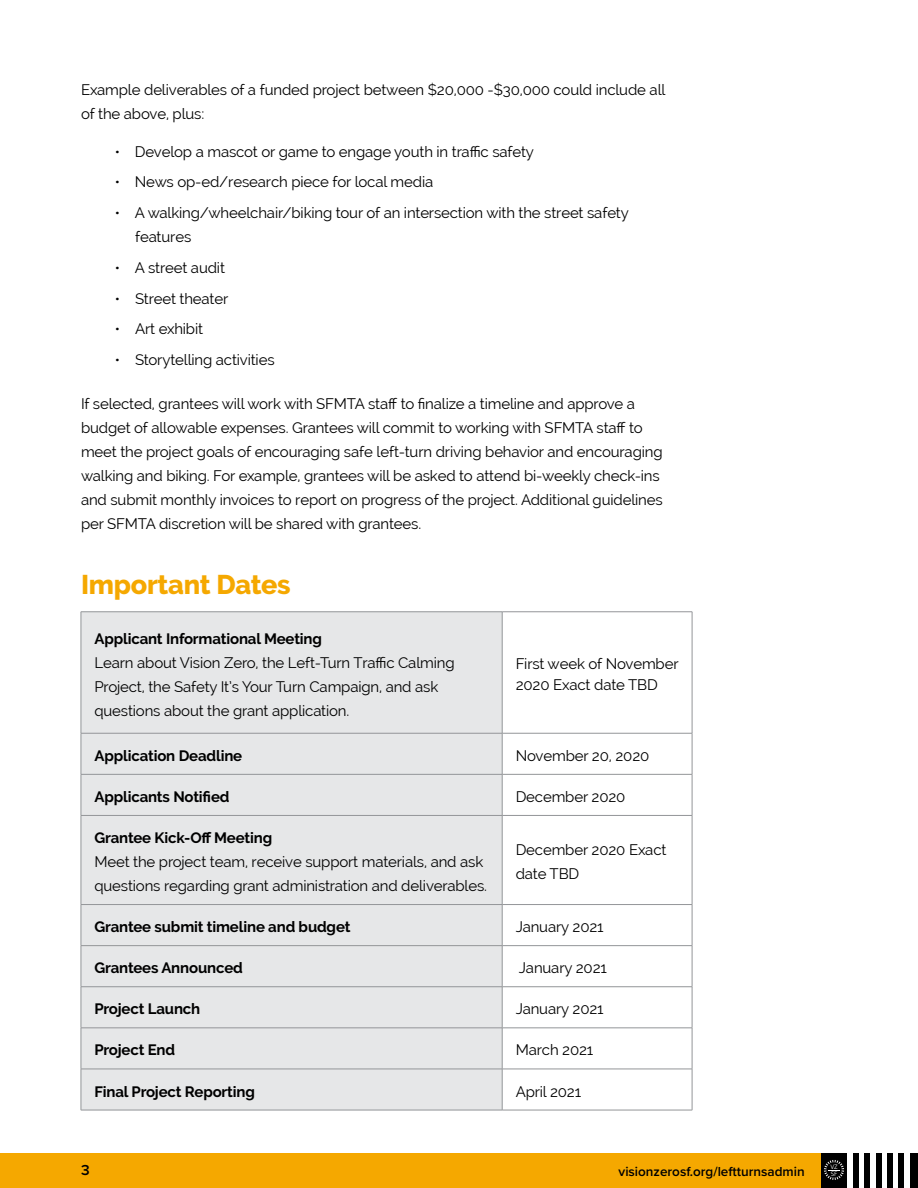
<style>
.page{position:relative;width:918px;height:1188px;background:#fff}
.page>*{position:absolute;margin:0;border:0;box-sizing:border-box;transform-origin:0 0}
.t1{font:800 27px "Raleway";letter-spacing:-.01em;color:#f5a800}
.Body{font:15px/24px "Raleway";letter-spacing:-.01em;color:#000}
.Body-2{font:700 15px "Raleway";letter-spacing:-.01em;color:#000}
.Table_Text{font:15px/21px "Raleway";letter-spacing:-.01em;color:#000}
.Table_Text-2{font:700 15px "Raleway";letter-spacing:-.01em;color:#000}
.t2{font:600 15px "Proxima Nova";color:#000}
.t3{font:600 13.5px "Proxima Nova";color:#000}
.t4{font:6.15px "Glober";color:#fff}
.s1{font-weight:700}
</style>
<div class="page">
<div style="left:0;top:1154px;width:826px;height:34px;background:#f5a800"></div>
<div style="left:822px;top:1154px;width:25px;height:34px;background:#000"></div>
<div style="left:853px;top:1154px;width:5px;height:34px;background:#000"></div>
<div style="left:864px;top:1154px;width:6px;height:34px;background:#000"></div>
<div style="left:876px;top:1154px;width:5px;height:34px;background:#000"></div>
<div style="left:887px;top:1154px;width:6px;height:34px;background:#000"></div>
<div style="left:899px;top:1154px;width:5px;height:34px;background:#000"></div>
<div style="left:910px;top:1154px;width:8px;height:34px;background:#000"></div>
<svg style="left:824px;top:1160px;width:20px;height:20px"></svg>
<div style="left:82px;top:613px;width:420px;height:497px;background:#e6e7e8"></div>
<hr style="left:81px;top:612px;width:421px;height:1px;background:#939598">
<hr style="left:81px;top:612px;width:1px;height:121px;background:#939598">
<hr style="left:502px;top:612px;width:190px;height:1px;background:#939598">
<hr style="left:502px;top:612px;width:1px;height:121px;background:#939598">
<hr style="left:692px;top:612px;width:1px;height:121px;background:#939598">
<hr style="left:81px;top:733px;width:421px;height:1px;background:#939598">
<hr style="left:81px;top:733px;width:1px;height:41px;background:#939598">
<hr style="left:502px;top:733px;width:190px;height:1px;background:#939598">
<hr style="left:502px;top:733px;width:1px;height:41px;background:#939598">
<hr style="left:692px;top:733px;width:1px;height:41px;background:#939598">
<hr style="left:81px;top:774px;width:421px;height:1px;background:#939598">
<hr style="left:81px;top:775px;width:1px;height:40px;background:#939598">
<hr style="left:502px;top:774px;width:190px;height:1px;background:#939598">
<hr style="left:502px;top:775px;width:1px;height:40px;background:#939598">
<hr style="left:692px;top:775px;width:1px;height:40px;background:#939598">
<hr style="left:81px;top:815px;width:421px;height:1px;background:#939598">
<hr style="left:81px;top:816px;width:1px;height:88px;background:#939598">
<hr style="left:502px;top:815px;width:190px;height:1px;background:#939598">
<hr style="left:502px;top:816px;width:1px;height:88px;background:#939598">
<hr style="left:692px;top:816px;width:1px;height:88px;background:#939598">
<hr style="left:81px;top:904px;width:421px;height:1px;background:#939598">
<hr style="left:81px;top:905px;width:1px;height:40px;background:#939598">
<hr style="left:502px;top:904px;width:190px;height:1px;background:#939598">
<hr style="left:502px;top:905px;width:1px;height:40px;background:#939598">
<hr style="left:692px;top:905px;width:1px;height:40px;background:#939598">
<hr style="left:81px;top:945px;width:421px;height:1px;background:#939598">
<hr style="left:81px;top:946px;width:1px;height:41px;background:#939598">
<hr style="left:502px;top:945px;width:190px;height:1px;background:#939598">
<hr style="left:502px;top:946px;width:1px;height:41px;background:#939598">
<hr style="left:692px;top:946px;width:1px;height:41px;background:#939598">
<hr style="left:81px;top:986px;width:421px;height:1px;background:#939598">
<hr style="left:81px;top:987px;width:1px;height:41px;background:#939598">
<hr style="left:502px;top:986px;width:190px;height:1px;background:#939598">
<hr style="left:502px;top:987px;width:1px;height:41px;background:#939598">
<hr style="left:692px;top:987px;width:1px;height:41px;background:#939598">
<hr style="left:81px;top:1028px;width:421px;height:1px;background:#939598">
<hr style="left:81px;top:1028px;width:1px;height:41px;background:#939598">
<hr style="left:502px;top:1028px;width:190px;height:1px;background:#939598">
<hr style="left:502px;top:1028px;width:1px;height:41px;background:#939598">
<hr style="left:692px;top:1028px;width:1px;height:41px;background:#939598">
<hr style="left:81px;top:1069px;width:421px;height:1px;background:#939598">
<hr style="left:81px;top:1069px;width:1px;height:41px;background:#939598">
<hr style="left:502px;top:1069px;width:190px;height:1px;background:#939598">
<hr style="left:502px;top:1069px;width:1px;height:41px;background:#939598">
<hr style="left:692px;top:1069px;width:1px;height:41px;background:#939598">
<hr style="left:81px;top:1110px;width:421px;height:1px;background:#939598">
<hr style="left:502px;top:1110px;width:190px;height:1px;background:#939598">
<p class="Body" style="left:81px;top:78px;width:586px">Example deliverables of a funded project between $20,000 -$30,000 could include all of the above, plus:</p>
<p class="Body" style="left:115px;top:139px;width:421px">• ●Develop a mascot or game to engage youth in traffic safety</p>
<p class="Body" style="left:115px;top:170px;width:320px">• ●News op-ed/research piece for local media</p>
<p class="Body" style="left:135px;top:201px;width:495px;text-indent:-20px">• ●A walking/wheelchair/biking tour of an intersection with the street safety features</p>
<p class="Body" style="left:115px;top:256px;width:112px">• ●A street audit</p>
<p class="Body" style="left:115px;top:286px;width:115px">• Street theater</p>
<p class="Body" style="left:115px;top:317px;width:90px">• Art exhibit</p>
<p class="Body" style="left:115px;top:348px;width:161px">• Storytelling activities</p>
<p class="Body" style="left:81px;top:392px;width:583px">If selected, grantees will work with SFMTA staff to finalize a timeline and approve a budget of allowable expenses. Grantees will commit to working with SFMTA staff to meet the project goals of encouraging safe left-turn driving behavior and encouraging walking and biking. For example, grantees will be asked to attend bi-weekly check-ins and submit monthly invoices to report on progress of the project. Additional guidelines per SFMTA discretion will be shared with grantees.</p>
<h2 class="t1" style="left:81px;top:569px;width:211px">Important Dates</h2>
<p class="Table_Text-2" style="left:94px;top:630px;width:229px">Applicant Informational Meeting</p>
<p class="Body" style="left:94px;top:650px;width:362px">Learn about Vision Zero, the Left-Turn Traffic Calming<br>Project, the Safety It’s Your Turn Campaign, and ask questions about the grant application.</p>
<p class="Table_Text" style="left:516px;top:653px;width:164px">First week of November<br>2020 Exact date TBD</p>
<p class="Body-2" style="left:94px;top:747px;width:149px">Application Deadline</p>
<p class="Body" style="left:516px;top:744px;width:135px">November 20, 2020</p>
<p class="Body-2" style="left:94px;top:788px;width:137px">Applicants Notified</p>
<p class="Body" style="left:516px;top:785px;width:111px">December 2020</p>
<p class="Body" style="left:94px;top:826px;width:394px"><span class="s1">Grantee Kick-Off Meeting<br></span>Meet the project team, receive support materials, and ask questions regarding grant administration and deliverables.</p>
<p class="Body" style="left:516px;top:838px;width:152px">December 2020 Exact date TBD</p>
<p class="Body-2" style="left:94px;top:918px;width:258px">Grantee submit timeline and budget</p>
<p class="Body" style="left:516px;top:915px;width:89px">January 2021</p>
<p class="Body-2" style="left:94px;top:959px;width:150px">Grantees Announced</p>
<p class="Body" style="left:519px;top:956px;width:89px">January 2021</p>
<p class="Body-2" style="left:94px;top:1000px;width:107px">Project Launch</p>
<p class="Body" style="left:516px;top:997px;width:89px">January 2021</p>
<p class="Body-2" style="left:94px;top:1042px;width:82px">Project End</p>
<p class="Body" style="left:516px;top:1038px;width:79px">March 2021</p>
<p class="Body-2" style="left:94px;top:1083px;width:162px">Final Project Reporting</p>
<p class="Body" style="left:516px;top:1079px;width:67px">April 2021</p>
<p class="t2" style="left:81px;top:1158px;width:10px">3</p>
<p class="t3" style="left:619px;top:1162px;width:188px">visionzerosf.org/leftturnsadmin</p>
<p class="t4" style="left:831px;top:1169px;width:8px">SF</p>
<p class="t4" style="left:830px;top:1162px;width:9px">VZ</p>
</div>
